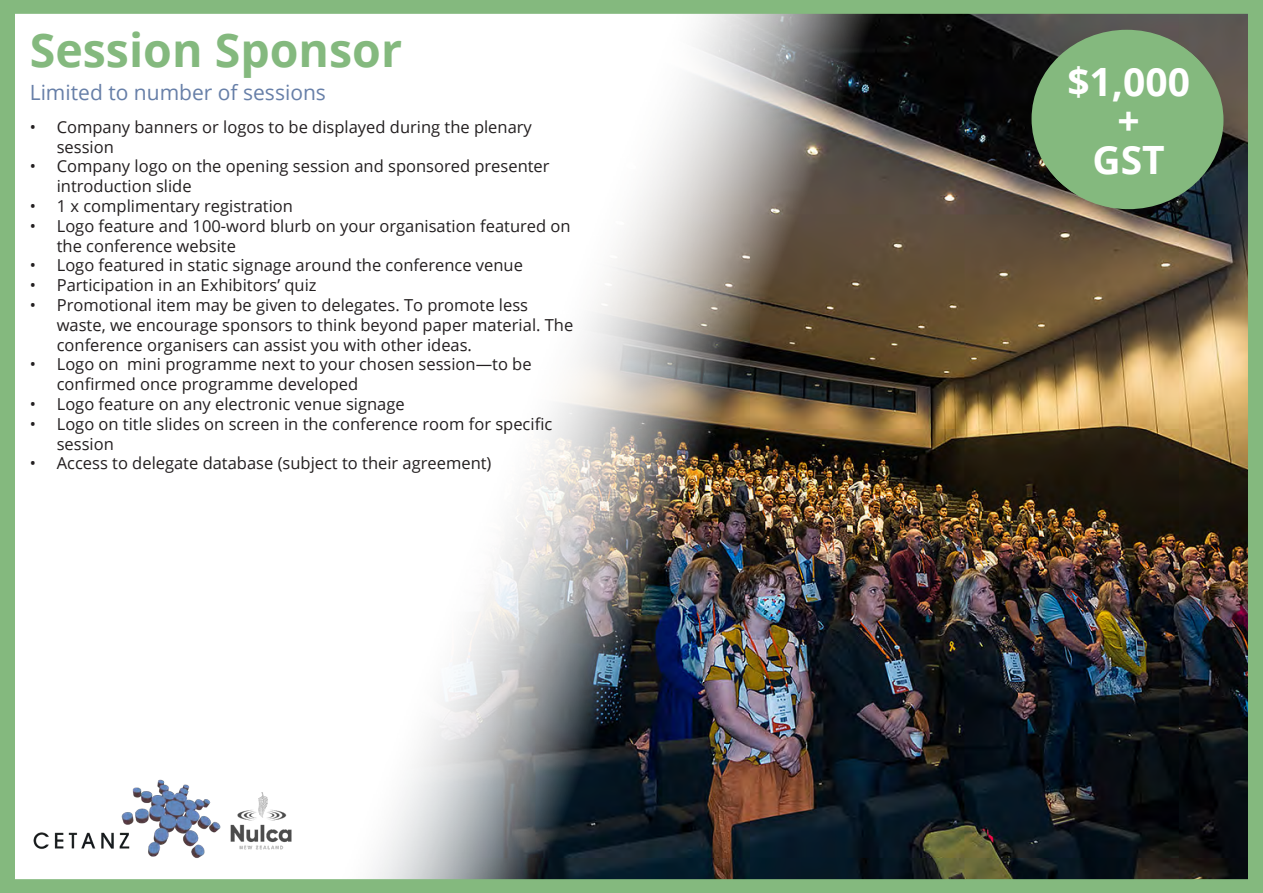
<style>
.page{position:relative;width:1263px;height:893px;background:#fff}
.page>*{position:absolute;margin:0;border:0;box-sizing:border-box;transform-origin:0 0}
.t1{font:700 46.5px "Open Sans";color:#84b97e}
.t2{font:700 39px "Open Sans";color:#fff}
.t3{font:21px "Open Sans";color:#677fa8}
.t4{font:16.5px/19.8px "Open Sans";color:#231f20}
</style>
<div class="page">
<img style="left:1px;top:0;width:1262px;height:893px">
<svg style="left:0;top:0;width:1px;height:893px"></svg>
<img style="left:30px;top:778px;width:186px;height:81px">
<img style="left:216px;top:774px;width:89px;height:89px">
<div style="left:1031px;top:30px;width:191px;height:178px;background:#84b97e;border-radius:50%"></div>
<p class="t1" style="left:30px;top:17px;width:374px">Session Sponsor</p>
<p class="t3" style="left:30px;top:78px;width:298px">Limited to number of sessions</p>
<p class="t4" style="left:57px;top:116px;width:477px;text-indent:-27px">• Company banners or logos to be displayed during the plenary session</p>
<p class="t4" style="left:57px;top:156px;width:494px;text-indent:-27px">• Company logo on the opening session and sponsored presenter introduction slide</p>
<p class="t4" style="left:30px;top:196px;width:265px">• 1 x complimentary registration</p>
<p class="t4" style="left:57px;top:215px;width:515px;text-indent:-27px">• Logo feature and 100-word blurb on your organisation featured on the conference website</p>
<p class="t4" style="left:30px;top:255px;width:495px">• Logo featured in static signage around the conference venue</p>
<p class="t4" style="left:30px;top:275px;width:288px">• Participation in an Exhibitors’ quiz</p>
<p class="t4" style="left:57px;top:295px;width:518px;text-indent:-27px">• Promotional item may be given to delegates. To promote less waste, we encourage sponsors to think beyond paper material. The conference organisers can assist you with other ideas.</p>
<p class="t4" style="left:57px;top:354px;width:476px;text-indent:-27px">• Logo on mini programme next to your chosen session—to be confirmed once programme developed</p>
<p class="t4" style="left:30px;top:394px;width:376px">• Logo feature on any electronic venue signage</p>
<p class="t4" style="left:57px;top:413px;width:497px;text-indent:-27px">• Logo on title slides on screen in the conference room for specific session</p>
<p class="t4" style="left:30px;top:453px;width:463px">• Access to delegate database (subject to their agreement)</p>
<p class="t2" style="left:1067px;top:55px;width:124px">$1,000</p>
<p class="t2" style="left:1117px;top:94px;width:24px">+</p>
<p class="t2" style="left:1092px;top:133px;width:74px">GST</p>
</div>
